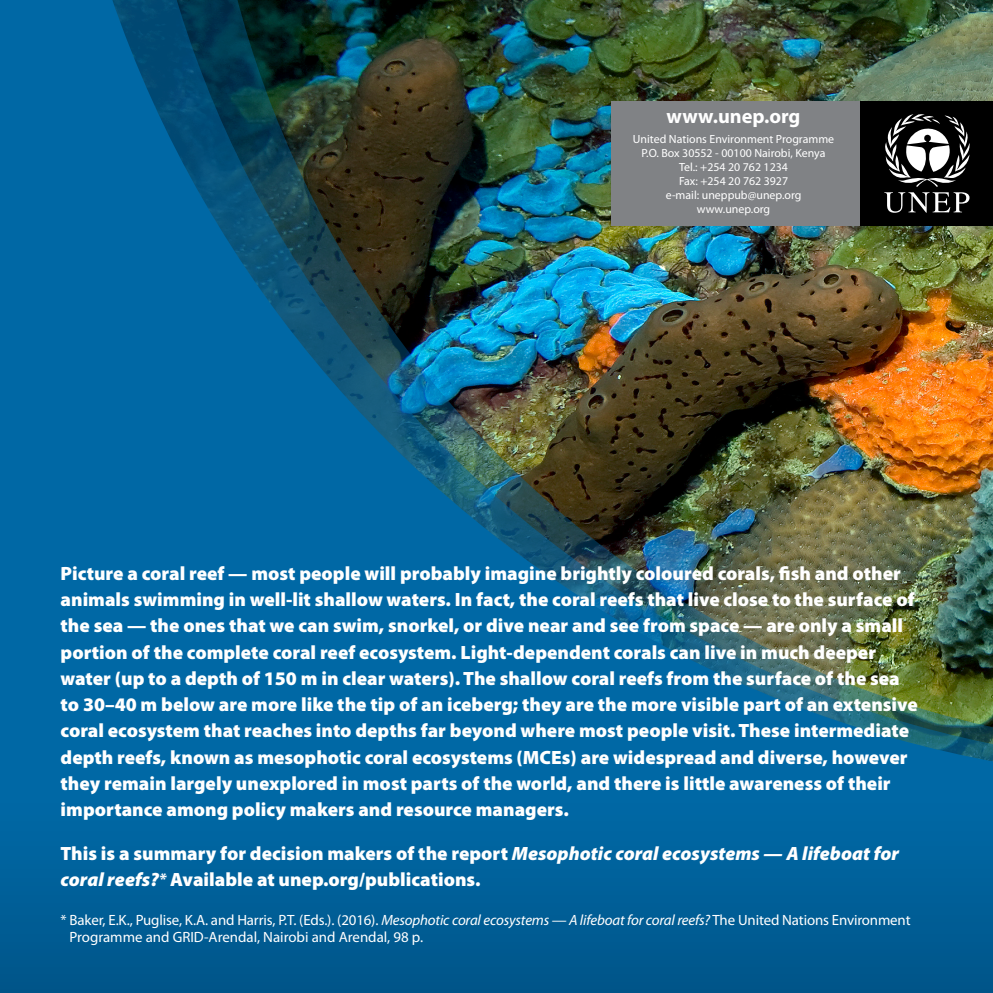
<style>
.page{position:relative;width:993px;height:993px;background:#fff}
.page>*{position:absolute;margin:0;border:0;box-sizing:border-box;transform-origin:0 0}
.icefig{font:700 20.3px "Myriad Pro";color:#fff}
.biggesthead{font:900 19.25px/26.2px "Myriad Pro";color:#fff}
.biggesthead-2{font:14.88px/17.5px "Myriad Pro";letter-spacing:-.01em;color:#fff}
.icefig-2{font:11.9px "Myriad Pro";color:#fff}
.s1{font-style:italic}
.s2{font-style:italic;font-size:15.75px}
</style>
<div class="page">
<img style="left:0;top:0;width:992px;height:790px">
<div style="left:0;top:790px;width:992px;height:202px;background:linear-gradient(to bottom,#006aa8,#00558a)"></div>
<div style="left:610px;top:101px;width:250px;height:124px;background:#808285"></div>
<div style="left:859px;top:101px;width:133px;height:124px;background:#000"></div>
<svg style="left:884px;top:114px;width:86px;height:99px"></svg>
<p class="icefig" style="left:666px;top:104px;width:135px">www.unep.org</p>
<p class="icefig-2" style="left:632px;top:132px;width:203px">United Nations Environment Programme</p>
<p class="icefig-2" style="left:641px;top:146px;width:185px">P.O. Box 30552 - 00100 Nairobi, Kenya</p>
<p class="icefig-2" style="left:679px;top:160px;width:110px">Tel.: +254 20 762 1234</p>
<p class="icefig-2" style="left:678px;top:174px;width:111px">Fax: +254 20 762 3927</p>
<p class="icefig-2" style="left:665px;top:188px;width:137px">e-mail: uneppub@unep.org</p>
<p class="icefig-2" style="left:696px;top:202px;width:75px">www.unep.org</p>
<p class="biggesthead" style="left:61px;top:560px;width:858px">Picture a coral reef — most people will probably imagine brightly coloured corals, fish and other animals swimming in well-lit shallow waters. In fact, the coral reefs that live close to the surface of the sea — the ones that we can swim, snorkel, or dive near and see from space — are only a small portion of the complete coral reef ecosystem. Light-dependent corals can live in much deeper water (up to a depth of 150 m in clear waters). The shallow coral reefs from the surface of the sea to 30–40 m below are more like the tip of an iceberg; they are the more visible part of an extensive coral ecosystem that reaches into depths far beyond where most people visit. These intermediate depth reefs, known as mesophotic coral ecosystems (MCEs) are widespread and diverse, however they remain largely unexplored in most parts of the world, and there is little awareness of their importance among policy makers and resource managers.</p>
<p class="biggesthead" style="left:61px;top:840px;width:839px">This is a summary for decision makers of the report <span class="s1">Mesophotic coral ecosystems — A lifeboat for coral reefs?</span><span class="s2">*</span> Available at unep.org/publications.</p>
<p class="biggesthead-2" style="left:69px;top:911px;width:842px;text-indent:-9px">* Baker, E.K., Puglise, K.A. and Harris, P.T. (Eds.). (2016). <span class="s1">Mesophotic coral ecosystems — A lifeboat for coral reefs?</span> The United Nations Environment<br>Programme and GRID-Arendal, Nairobi and Arendal, 98 p.</p>
</div>
